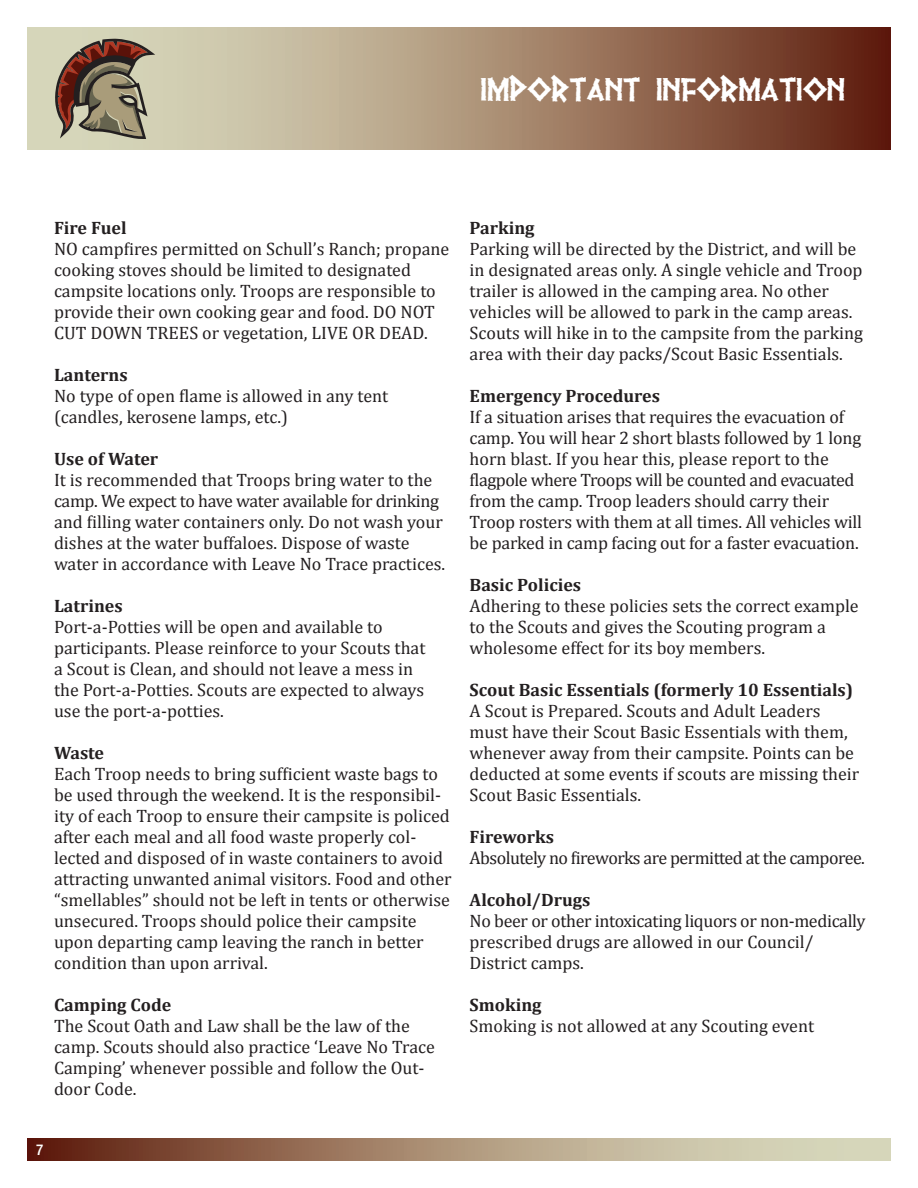
<style>
.page{position:relative;width:918px;height:1188px;background:#fff}
.page>*{position:absolute;margin:0;border:0;box-sizing:border-box;transform-origin:0 0}
.t1{font:30px "Pythia";letter-spacing:-.005em;color:#fff}
.t2{font:18px/21px "Cambria";color:#231f20}
.t3{font:700 18px "Cambria";color:#231f20}
.t4{font:18px "Cambria";letter-spacing:-.03em;color:#231f20}
.t5{font:500 condensed 15px "Helvetica Neue";color:#fff}
</style>
<div class="page">
<svg style="left:27px;top:27px;width:864px;height:122px;background:#a4876e"></svg>
<svg style="left:27px;top:1138px;width:864px;height:23px;background:#a78c73"></svg>
<svg style="left:55px;top:39px;width:100px;height:100px;background:#8d7a66"></svg>
<h1 class="t1" style="left:481px;top:80px;width:344px">IMPORTANT INFORMATION</h1>
<p class="t3" style="left:54px;top:215px;width:74px">Fire Fuel</p>
<p class="t2" style="left:54px;top:238px;width:397px">NO campfires permitted on Schull’s Ranch; propane cooking stoves should be limited to designated campsite locations only. Troops are responsible to provide their own cooking gear and food. DO NOT CUT DOWN TREES or vegetation, LIVE OR DEAD.</p>
<p class="t3" style="left:54px;top:362px;width:75px">Lanterns</p>
<p class="t2" style="left:54px;top:385px;width:336px">No type of open flame is allowed in any tent (candles, kerosene lamps, etc.)</p>
<p class="t3" style="left:54px;top:446px;width:106px">Use of Water</p>
<p class="t2" style="left:54px;top:469px;width:393px">It is recommended that Troops bring water to the camp. We expect to have water available for drinking and filling water containers only. Do not wash your dishes at the water buffaloes. Dispose of waste water in accordance with Leave No Trace practices.</p>
<p class="t3" style="left:54px;top:593px;width:70px">Latrines</p>
<p class="t2" style="left:54px;top:616px;width:373px">Port-a-Potties will be open and available to participants. Please reinforce to your Scouts that a Scout is Clean, and should not leave a mess in the Port-a-Potties. Scouts are expected to always use the port-a-potties.</p>
<p class="t3" style="left:54px;top:740px;width:52px">Waste</p>
<p class="t2" style="left:54px;top:763px;width:399px">Each Troop needs to bring sufficient waste bags to be used through the weekend. It is the responsibil&shy;ity of each Troop to ensure their campsite is policed after each meal and all food waste properly col&shy;lected and disposed of in waste containers to avoid attracting unwanted animal visitors. Food and other “smellables” should not be left in tents or otherwise unsecured. Troops should police their campsite upon departing camp leaving the ranch in better condition than upon arrival.</p>
<p class="t3" style="left:54px;top:992px;width:119px">Camping Code</p>
<p class="t2" style="left:54px;top:1015px;width:382px">The Scout Oath and Law shall be the law of the camp. Scouts should also practice ‘Leave No Trace Camping’ whenever possible and follow the Out&shy;door Code.</p>
<p class="t3" style="left:470px;top:215px;width:66px">Parking</p>
<p class="t2" style="left:470px;top:238px;width:395px">Parking will be directed by the District, and will be in designated areas only. A single vehicle and Troop trailer is allowed in the camping area. No other vehicles will be allowed to park in the camp areas.<br>Scouts will hike in to the campsite from the parking area with their day packs/Scout Basic Essentials.</p>
<p class="t3" style="left:470px;top:383px;width:192px">Emergency Procedures</p>
<p class="t2" style="left:470px;top:406px;width:394px">If a situation arises that requires the evacuation of camp. You will hear 2 short blasts followed by 1 long horn blast. If you hear this, please report to the flagpole where Troops will be counted and evacuated from the camp. Troop leaders should carry their Troop rosters with them at all times. All vehicles will be parked in camp facing out for a faster evacuation.</p>
<p class="t3" style="left:470px;top:572px;width:113px">Basic Policies</p>
<p class="t2" style="left:470px;top:595px;width:391px">Adhering to these policies sets the correct example to the Scouts and gives the Scouting program a wholesome effect for its boy members.</p>
<p class="t3" style="left:470px;top:677px;width:385px">Scout Basic Essentials (formerly 10 Essentials)</p>
<p class="t2" style="left:470px;top:700px;width:391px">A Scout is Prepared. Scouts and Adult Leaders must have their Scout Basic Essentials with them, whenever away from their campsite. Points can be deducted at some events if scouts are missing their Scout Basic Essentials.</p>
<p class="t3" style="left:470px;top:824px;width:86px">Fireworks</p>
<p class="t4" style="left:470px;top:847px;width:397px">Absolutely no fireworks are permitted at the camporee.</p>
<p class="t3" style="left:470px;top:887px;width:122px">Alcohol/Drugs</p>
<p class="t2" style="left:470px;top:910px;width:397px">No beer or other intoxicating liquors or non-medically prescribed drugs are allowed in our Council/<br>District camps.</p>
<p class="t3" style="left:470px;top:992px;width:74px">Smoking</p>
<p class="t2" style="left:470px;top:1015px;width:346px">Smoking is not allowed at any Scouting event</p>
<p class="t5" style="left:36px;top:1140px;width:9px">7</p>
</div>
